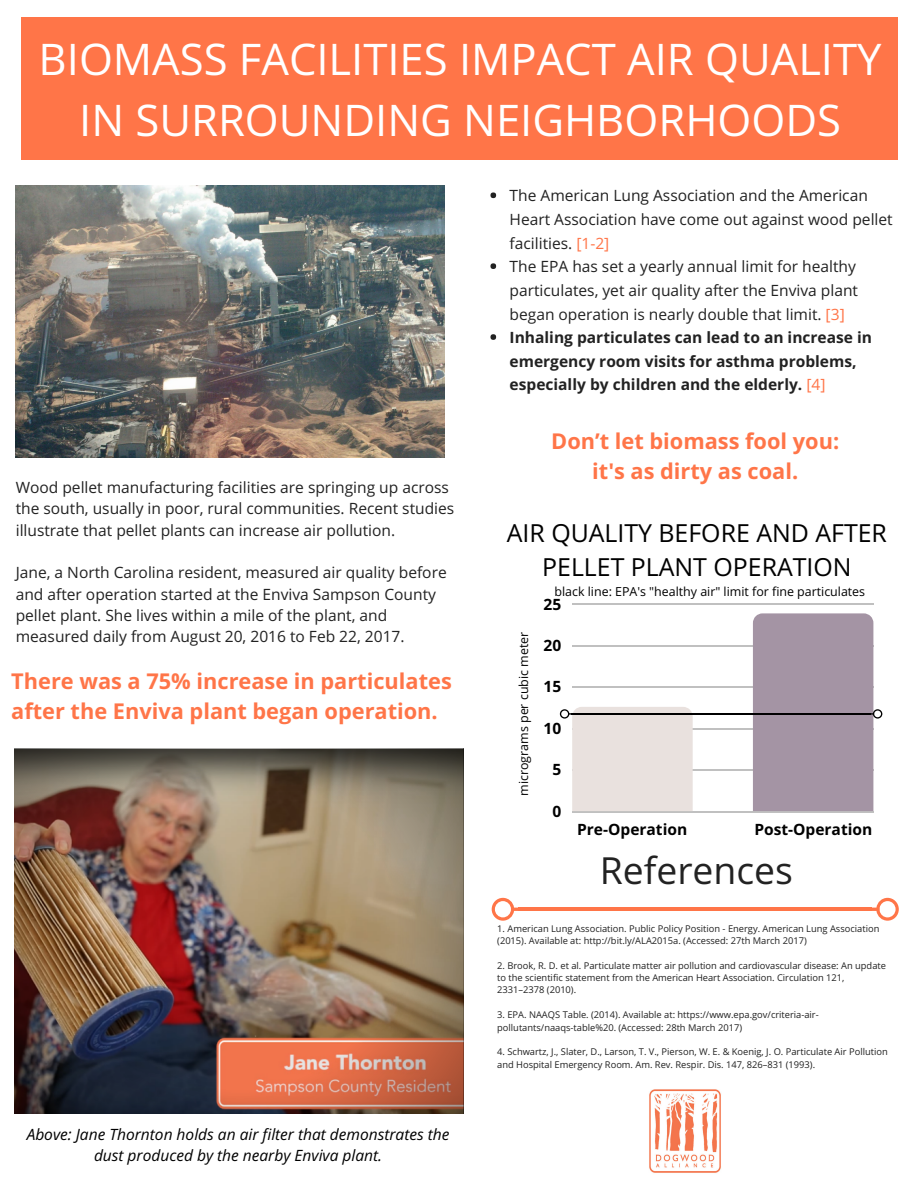
<style>
.page{position:relative;width:918px;height:1188px;background:#fff}
.page>*{position:absolute;margin:0;border:0;box-sizing:border-box;transform-origin:0 0}
.t1{font:43.65px/60.8px "Open Sans";color:#fff;text-align:center}
.t2{font:37.35px "Open Sans";color:#222}
.t3{font:24.9px/33.8px "Open Sans";color:#000;text-align:center}
.t4{font:700 21.75px/30.3px "Open Sans";color:#ff7548}
.t5{font:15.6px/23.7px "Open Sans";color:#222}
.t6{font:italic 15.6px/21.3px "Open Sans";color:#000;text-align:center}
.t7{font:700 15.6px "Open Sans";color:#000}
.t8{font:12.45px "Open Sans";color:#000}
.t9{font:9.3px/12.3px "Open Sans";color:#222}
.s1{color:#ff7548}
.s2{font-weight:700}
</style>
<div class="page">
<div style="left:21px;top:17px;width:877px;height:143px;background:#ff7548"></div>
<img style="left:15px;top:748px;width:448px;height:366px">
<img style="left:649px;top:1089px;width:72px;height:84px">
<hr style="left:518px;top:908px;width:353px;height:3px;background:#ff7548">
<svg style="left:492px;top:898px;width:27px;height:23px"></svg>
<svg style="left:870px;top:898px;width:29px;height:23px"></svg>
<hr style="left:572px;top:811px;width:301px;height:1px;background:#000">
<hr style="left:572px;top:770px;width:301px;height:1px;background:#000">
<hr style="left:572px;top:728px;width:301px;height:1px;background:#000">
<hr style="left:572px;top:687px;width:301px;height:1px;background:#000">
<hr style="left:572px;top:645px;width:301px;height:1px;background:#000">
<hr style="left:572px;top:603px;width:301px;height:2px;background:#000">
<img style="left:16px;top:186px;width:428px;height:272px">
<svg style="left:490px;top:192px;width:6px;height:6px"></svg>
<svg style="left:490px;top:263px;width:6px;height:6px"></svg>
<svg style="left:490px;top:334px;width:6px;height:6px"></svg>
<hr style="left:571px;top:713px;width:300px;height:2px;background:#000">
<svg style="left:560px;top:707px;width:133px;height:104px;background:#e6dfdc"></svg>
<svg style="left:753px;top:613px;width:129px;height:198px;background:#a799a7"></svg>
<h1 class="t1" style="left:39px;top:28px;width:844px">BIOMASS FACILITIES IMPACT AIR QUALITY<br>IN SURROUNDING NEIGHBORHOODS</h1>
<p class="t5" style="left:16px;top:476px;width:440px;line-height:21.3px">Wood pellet manufacturing facilities are springing up across the south, usually in poor, rural communities. Recent studies illustrate that pellet plants can increase air pollution.</p>
<p class="t5" style="left:16px;top:562px;width:433px;line-height:21.3px">Jane, a North Carolina resident, measured air quality before and after operation started at the Enviva Sampson County pellet plant. She lives within a mile of the plant, and measured daily from August 20, 2016 to Feb 22, 2017.</p>
<h3 class="t4" style="left:11px;top:665px;width:442px">There was a 75% increase in particulates after the Enviva plant began operation.</h3>
<p class="t6" style="left:27px;top:1123px;width:424px">Above: Jane Thornton holds an air filter that demonstrates the dust produced by the nearby Enviva plant.</p>
<p class="t5" style="left:510px;top:184px;width:385px">The American Lung Association and the American Heart Association have come out against wood pellet facilities. <span class="s1">[1-2]<br></span>The EPA has set a yearly annual limit for healthy particulates, yet air quality after the Enviva plant began operation is nearly double that limit. <span class="s1">[3] </span><span class="s2">Inhaling particulates can lead to an increase in emergency room visits for asthma problems, especially by children and the elderly.</span> <span class="s1">[4]</span></p>
<h3 class="t4" style="left:551px;top:425px;width:290px;text-align:center">Don’t let biomass fool you: it's as dirty as coal.</h3>
<h3 class="t3" style="left:507px;top:516px;width:382px">AIR QUALITY BEFORE AND AFTER<br>PELLET PLANT OPERATION</h3>
<p class="t8" style="left:515px;top:796px;width:165px;rotate:-90deg">micrograms per cubic meter</p>
<p class="t8" style="left:555px;top:583px;width:312px">black line: EPA's "healthy air" limit for fine particulates</p>
<p class="t7" style="left:544px;top:593px;width:19px">25</p>
<p class="t7" style="left:544px;top:635px;width:19px">20</p>
<p class="t7" style="left:544px;top:675px;width:19px">15</p>
<p class="t7" style="left:544px;top:717px;width:19px">10</p>
<p class="t7" style="left:552px;top:758px;width:10px">5</p>
<p class="t7" style="left:552px;top:800px;width:10px">0</p>
<p class="t7" style="left:577px;top:818px;width:112px">Pre-Operation</p>
<p class="t7" style="left:754px;top:818px;width:119px">Post-Operation</p>
<h2 class="t2" style="left:600px;top:844px;width:195px">References</h2>
<p class="t9" style="left:497px;top:922px;width:384px">1. American Lung Association. Public Policy Position - Energy. American Lung Association (2015). Available at: http://bit.ly/ALA2015a. (Accessed: 27th March 2017)</p>
<p class="t9" style="left:497px;top:959px;width:390px">2. Brook, R. D. et al. Particulate matter air pollution and cardiovascular disease: An update to the scientific statement from the American Heart Association. Circulation 121,<br>2331–2378 (2010).</p>
<p class="t9" style="left:497px;top:1008px;width:323px">3. EPA. NAAQS Table. (2014). Available at: https://www.epa.gov/criteria-air&shy;pollutants/naaqs-table%20. (Accessed: 28th March 2017)</p>
<p class="t9" style="left:497px;top:1045px;width:392px">4. Schwartz, J., Slater, D., Larson, T. V., Pierson, W. E. &amp; Koenig, J. O. Particulate Air Pollution and Hospital Emergency Room. Am. Rev. Respir. Dis. 147, 826–831 (1993).</p>
</div>
